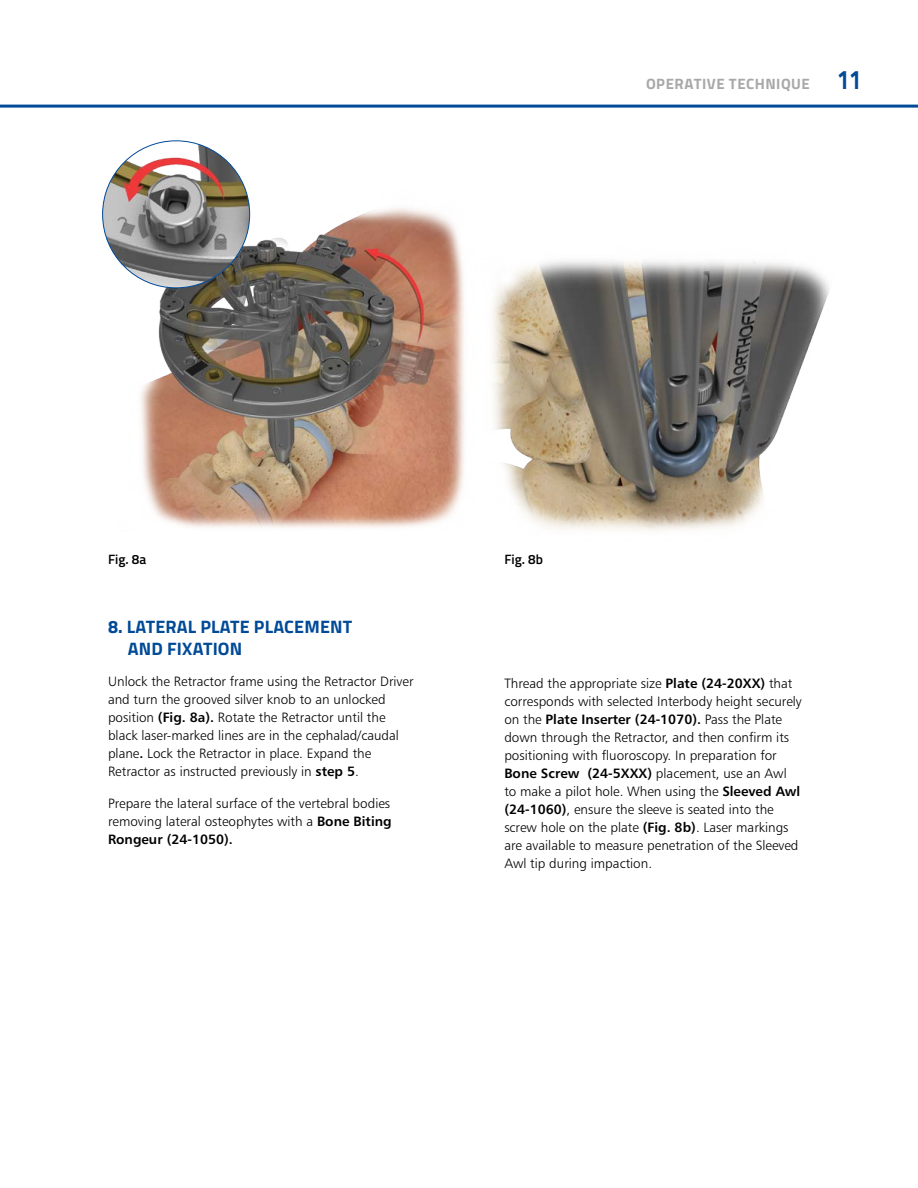
<style>
.page{position:relative;width:918px;height:1188px;background:#fff}
.page>*{position:absolute;margin:0;border:0;box-sizing:border-box;transform-origin:0 0}
.t1{font:700 27px "Titillium";color:#004a97;scale:.8 1}
.t2{font:700 18px/21.6px "Titillium";letter-spacing:.01em;color:#004a97}
.t3{font:700 15px "Titillium";letter-spacing:.035em;color:#a9a8a9}
.t4{font:13.5px/18px "Humanist 777 BT Light B";color:#000}
.t5{font:13.5px "Humanist 777 BT Bold B";color:#000}
.t6{font:600 13.5px "Titillium";letter-spacing:.005em;color:#000}
.s1{font-family:"Humanist 777 BT Bold B"}
.s2{font-family:"Humanist 777 BT Light B"}
</style>
<div class="page">
<hr style="left:0;top:105px;width:918px;height:3px;background:#004a97">
<img style="left:507px;top:260px;width:322px;height:271px">
<img style="left:118px;top:179px;width:389px;height:349px">
<img style="left:103px;top:141px;width:147px;height:147px;border-radius:74px">
<p class="t3" style="left:646px;top:72px;width:165px">OPERATIVE TECHNIQUE</p>
<h1 class="t1" style="left:837px;top:59px;width:32px">11</h1>
<p class="t6" style="left:108px;top:549px;width:40px">Fig. 8a</p>
<p class="t6" style="left:504px;top:549px;width:40px">Fig. 8b</p>
<h2 class="t2" style="left:128px;top:615px;width:226px;text-indent:-20px">8. LATERAL PLATE PLACEMENT<br>AND FIXATION</h2>
<p class="t4" style="left:108px;top:672px;width:307px">Unlock the Retractor frame using the Retractor Driver and turn the grooved silver knob to an unlocked position <span class="s1">(Fig. 8a).</span> Rotate the Retractor until the black laser-marked lines are in the cephalad/caudal plane<span class="s1">.</span> Lock the Retractor in place. Expand the Retractor as instructed previously in <span class="s1">step 5</span>.</p>
<p class="t4" style="left:108px;top:794px;width:285px">Prepare the lateral surface of the vertebral bodies removing lateral osteophytes with a <span class="s1">Bone Biting</span></p>
<p class="t5" style="left:108px;top:830px;width:126px">Rongeur (24-1050).</p>
<p class="t4" style="left:504px;top:674px;width:299px">Thread the appropriate size <span class="s1">Plate (24-20XX)</span> that corresponds with selected Interbody height securely</p>
<p class="t5" style="left:504px;top:711px;width:279px"><span class="s2">on the</span> Plate Inserter (24-1070). <span class="s2">Pass the Plate</span></p>
<p class="t4" style="left:504px;top:728px;width:286px">down through the Retractor, and then confirm its positioning with fluoroscopy. In preparation for</p>
<p class="t5" style="left:504px;top:765px;width:284px">Bone Screw (24-5XXX) <span class="s2">placement, use an Awl</span></p>
<p class="t4" style="left:504px;top:782px;width:297px">to make a pilot hole. When using the <span class="s1">Sleeved Awl (24-1060)</span>, ensure the sleeve is seated into the screw hole on the plate <span class="s1">(Fig. 8b)</span>. Laser markings are available to measure penetration of the Sleeved Awl tip during impaction.</p>
</div>
